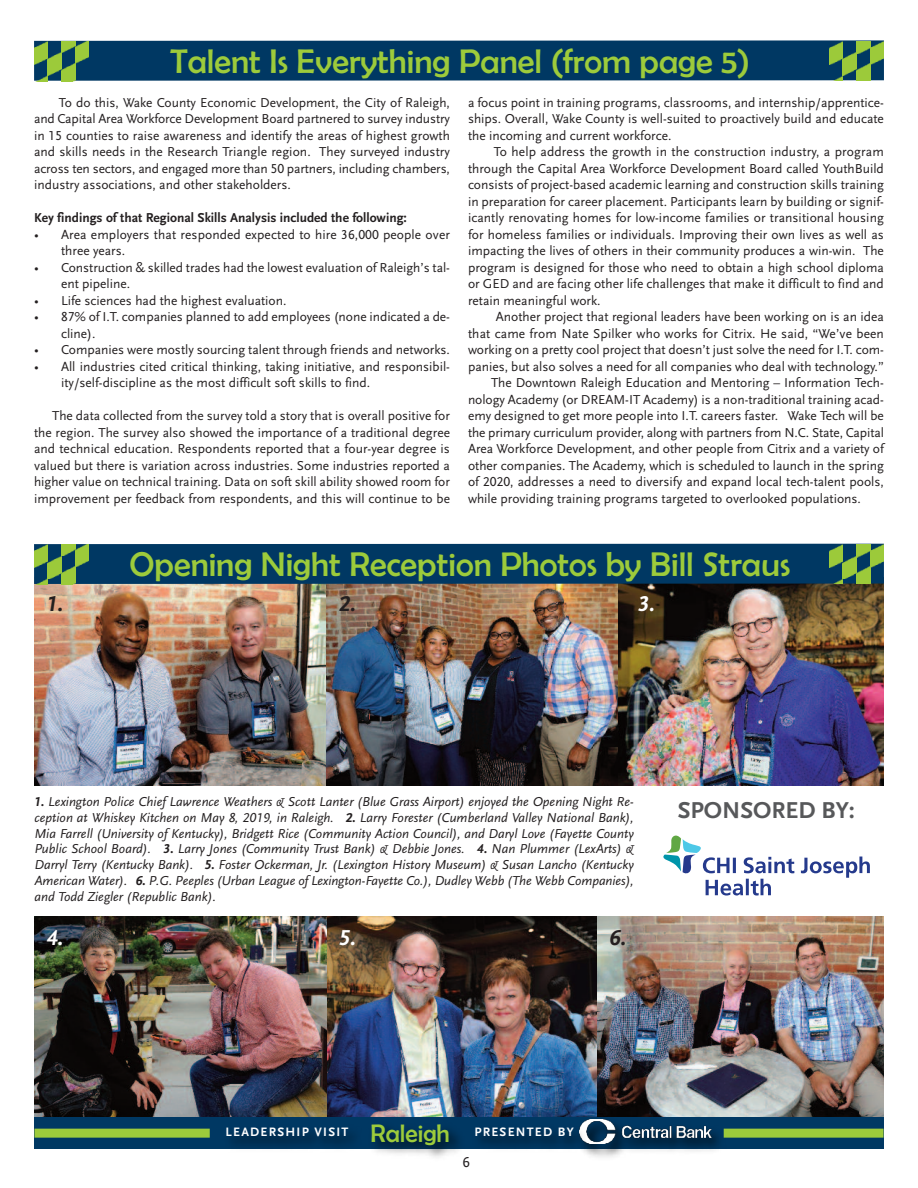
<style>
.page{position:relative;width:918px;height:1188px;background:#fff}
.page>*{position:absolute;margin:0;border:0;box-sizing:border-box;transform-origin:0 0}
.t1{font:34.5px "Berlin Sans FB";color:#9dcb3b}
.t2{font:25.5px "Berlin Sans FB";color:#9dcb3b}
.t3{font:700 24px "Scala Sans";color:#57585a}
.t4{font:italic 700 22.5px "Scala Sans LF";color:#231f20}
.t5{font:italic 700 22.5px "Scala Sans LF";color:#fff}
.t6{font:15px "Scala Sans LF";color:#231f20}
.t7{font:13.5px/16.5px "Scala Sans LF";color:#231f20;text-align:justify}
.t8{font:italic 13.5px/15.8px "Scala Sans LF";color:#231f20;text-align:justify}
.t9{font:700 13.5px "Scala Sans LF";color:#231f20}
.t10{font:700 12.75px "Scala Sans LF";letter-spacing:.1em;color:#fff}
.s1{font-weight:700}
.s2{font-family:"Berlin Sans FB";font-weight:400;font-size:25.5px;color:#9dcb3b}
</style>
<div class="page">
<img style="left:596px;top:917px;width:288px;height:201px">
<img style="left:326px;top:917px;width:270px;height:200px">
<img style="left:34px;top:917px;width:292px;height:201px">
<img style="left:34px;top:584px;width:292px;height:201px">
<img style="left:618px;top:584px;width:266px;height:201px">
<img style="left:326px;top:584px;width:292px;height:201px">
<div style="left:34px;top:1118px;width:850px;height:31px;background:#003863"></div>
<img style="left:569px;top:1113px;width:165px;height:44px">
<img style="left:604px;top:1120px;width:107px;height:24px">
<img style="left:210px;top:1117px;width:141px;height:28px">
<img style="left:483px;top:1117px;width:121px;height:40px">
<img style="left:351px;top:1111px;width:132px;height:46px">
<div style="left:34px;top:1129px;width:176px;height:9px;background:#9dcb3b"></div>
<div style="left:724px;top:1129px;width:160px;height:9px;background:#9dcb3b"></div>
<div style="left:34px;top:40px;width:850px;height:41px;background:#003863"></div>
<img style="left:75px;top:42px;width:14px;height:21px">
<img style="left:61px;top:63px;width:14px;height:18px">
<img style="left:34px;top:76px;width:14px;height:5px">
<img style="left:48px;top:53px;width:13px;height:23px">
<img style="left:61px;top:42px;width:14px;height:11px">
<img style="left:34px;top:42px;width:14px;height:22px">
<img style="left:870px;top:42px;width:14px;height:22px">
<img style="left:857px;top:63px;width:13px;height:18px">
<img style="left:829px;top:76px;width:14px;height:5px">
<img style="left:843px;top:53px;width:14px;height:23px">
<img style="left:829px;top:42px;width:14px;height:22px">
<svg style="left:857px;top:42px;width:13px;height:12px"></svg>
<div style="left:34px;top:544px;width:850px;height:40px;background:#003863"></div>
<img style="left:75px;top:545px;width:14px;height:22px">
<img style="left:61px;top:567px;width:14px;height:18px">
<img style="left:34px;top:579px;width:14px;height:6px">
<img style="left:48px;top:556px;width:13px;height:23px">
<img style="left:61px;top:545px;width:14px;height:11px">
<img style="left:34px;top:545px;width:14px;height:23px">
<img style="left:870px;top:545px;width:14px;height:23px">
<img style="left:857px;top:567px;width:13px;height:17px">
<img style="left:829px;top:579px;width:14px;height:5px">
<img style="left:843px;top:556px;width:14px;height:23px">
<img style="left:829px;top:545px;width:14px;height:23px">
<svg style="left:857px;top:545px;width:13px;height:12px"></svg>
<svg style="left:663px;top:835px;width:207px;height:61px"></svg>
<h1 class="t1" style="left:170px;top:41px;width:581px">Talent Is Everything Panel (from page 5)</h1>
<p class="t7" style="left:34px;top:94px;width:417px;text-indent:25px">To do this, Wake County Economic Development, the City of Raleigh, and Capital Area Workforce Development Board partnered to survey industry in 15 counties to raise awareness and identify the areas of highest growth and skills needs in the Research Triangle region. They surveyed industry across ten sectors, and engaged more than 50 partners, including chambers, industry associations, and other stakeholders.</p>
<p class="t9" style="left:34px;top:211px;width:374px">Key findings of that Regional Skills Analysis included the following:</p>
<p class="t7" style="left:61px;top:226px;width:390px;text-indent:-27px">• Area employers that responded expected to hire 36,000 people over three years.</p>
<p class="t7" style="left:61px;top:259px;width:390px;text-indent:-27px">• Construction &amp; skilled trades had the lowest evaluation of Raleigh’s tal&shy;ent pipeline.</p>
<p class="t7" style="left:34px;top:292px;width:254px">• Life sciences had the highest evaluation.</p>
<p class="t7" style="left:61px;top:309px;width:390px;text-indent:-27px">• 87% of I.T. companies planned to add employees (none indicated a de&shy;cline).</p>
<p class="t7" style="left:34px;top:342px;width:417px">• Companies were mostly sourcing talent through friends and networks.</p>
<p class="t7" style="left:61px;top:358px;width:390px;text-indent:-27px">• All industries cited critical thinking, taking initiative, and responsibil&shy;ity/self-discipline as the most difficult soft skills to find.</p>
<p class="t7" style="left:34px;top:408px;width:417px;text-indent:18px">The data collected from the survey told a story that is overall positive for the region. The survey also showed the importance of a traditional degree and technical education. Respondents reported that a four-year degree is valued but there is variation across industries. Some industries reported a higher value on technical training. Data on soft skill ability showed room for improvement per feedback from respondents, and this will continue to be</p>
<p class="t7" style="left:468px;top:94px;width:417px">a focus point in training programs, classrooms, and internship/apprentice&shy;ships. Overall, Wake County is well-suited to proactively build and educate the incoming and current workforce.</p>
<p class="t7" style="left:468px;top:144px;width:417px;text-indent:26px">To help address the growth in the construction industry, a program through the Capital Area Workforce Development Board called YouthBuild consists of project-based academic learning and construction skills training in preparation for career placement. Participants learn by building or signif&shy;icantly renovating homes for low-income families or transitional housing for homeless families or individuals. Improving their own lives as well as impacting the lives of others in their community produces a win-win. The program is designed for those who need to obtain a high school diploma or GED and are facing other life challenges that make it difficult to find and retain meaningful work.</p>
<p class="t7" style="left:496px;top:309px;width:390px">Another project that regional leaders have been working on is an idea</p>
<p class="t7" style="left:468px;top:325px;width:417px">that came from Nate Spilker who works for Citrix. He said, “We’ve been</p>
<p class="t7" style="left:468px;top:342px;width:417px">working on a pretty cool project that doesn’t just solve the need for I.T. com-</p>
<p class="t7" style="left:468px;top:358px;width:417px">panies, but also solves a need for all companies who deal with technology.”</p>
<p class="t7" style="left:491px;top:375px;width:394px">The Downtown Raleigh Education and Mentoring – Information Tech-</p>
<p class="t7" style="left:468px;top:391px;width:417px">nology Academy (or DREAM-IT Academy) is a non-traditional training acad-</p>
<p class="t7" style="left:468px;top:408px;width:417px">emy designed to get more people into I.T. careers faster. Wake Tech will be</p>
<p class="t7" style="left:468px;top:424px;width:417px">the primary curriculum provider, along with partners from N.C. State, Capital</p>
<p class="t7" style="left:468px;top:441px;width:417px">Area Workforce Development, and other people from Citrix and a variety of</p>
<p class="t7" style="left:468px;top:457px;width:417px">other companies. The Academy, which is scheduled to launch in the spring</p>
<p class="t7" style="left:468px;top:474px;width:417px">of 2020, addresses a need to diversify and expand local tech-talent pools,</p>
<p class="t7" style="left:468px;top:490px;width:394px">while providing training programs targeted to overlooked populations.</p>
<h1 class="t1" style="left:130px;top:544px;width:662px">Opening Night Reception Photos by Bill Straus</h1>
<h3 class="t4" style="left:47px;top:593px;width:18px">1.</h3>
<h3 class="t4" style="left:339px;top:593px;width:18px">2.</h3>
<h3 class="t5" style="left:638px;top:593px;width:18px">3.</h3>
<p class="t8" style="left:34px;top:794px;width:601px"><span class="s1">1.</span> Lexington Police Chief Lawrence Weathers &amp; Scott Lanter (Blue Grass Airport) enjoyed the Opening Night Re&shy;ception at Whiskey Kitchen on May 8, 2019, in Raleigh. <span class="s1">2.</span> Larry Forester (Cumberland Valley National Bank), Mia Farrell (University of Kentucky), Bridgett Rice (Community Action Council), and Daryl Love (Fayette County Public School Board). <span class="s1">3.</span> Larry Jones (Community Trust Bank) &amp; Debbie Jones. <span class="s1">4.</span> Nan Plummer (LexArts) &amp; Darryl Terry (Kentucky Bank). <span class="s1">5.</span> Foster Ockerman, Jr. (Lexington History Museum) &amp; Susan Lancho (Kentucky American Water). <span class="s1">6.</span> P.G. Peeples (Urban League of Lexington-Fayette Co.), Dudley Webb (The Webb Companies), and Todd Ziegler (Republic Bank).</p>
<h3 class="t3" style="left:678px;top:799px;width:179px">SPONSORED BY:</h3>
<h3 class="t5" style="left:47px;top:927px;width:18px">4.</h3>
<h3 class="t5" style="left:339px;top:927px;width:18px">5.</h3>
<h3 class="t4" style="left:609px;top:927px;width:18px">6.</h3>
<h2 class="t2" style="left:400px;top:1118px;width:52px">leigh</h2>
<p class="t10" style="left:226px;top:1126px;width:176px">LEADERSHIP VISIT <span class="s2">Ra</span></p>
<p class="t10" style="left:474px;top:1126px;width:101px">PRESENTED BY</p>
<p class="t6" style="left:463px;top:1154px;width:9px">6</p>
</div>
